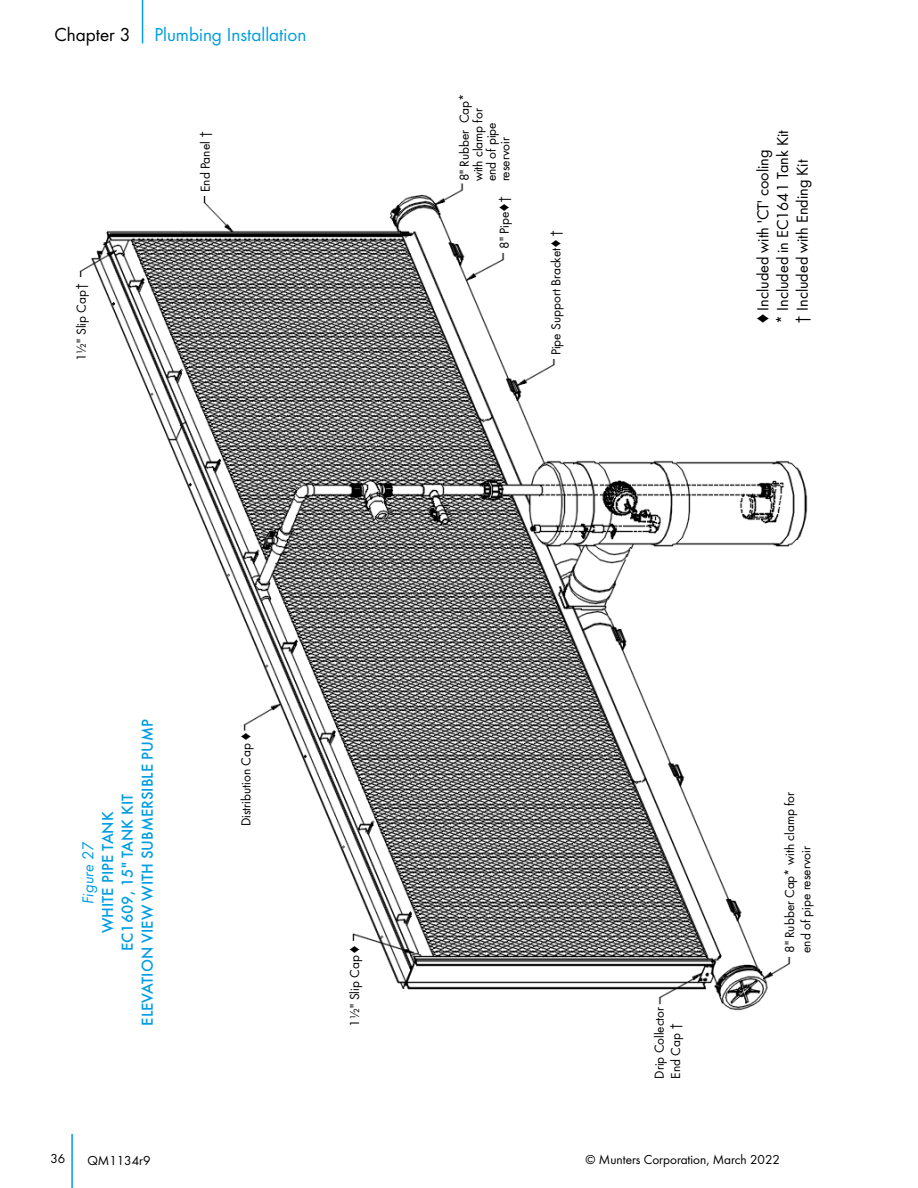
<style>
.page{position:relative;width:918px;height:1188px;background:#fff}
.page>*{position:absolute;margin:0;border:0;box-sizing:border-box;transform-origin:0 0}
.t1{font:19.5px "Futura Boo";color:#009ee1}
.t2{font:16.5px/19.8px "Futura Boo";color:#000}
.t3{font:500 16.5px/19.8px "Futura";color:#009ee1;text-align:center}
.t4{font:16.5px "Futura Boo Obl";color:#009ee1}
.t5{font:13.5px/13.5px "Futura Boo";color:#000}
.s1{color:#000}
</style>
<div class="page">
<hr style="left:71px;top:1134px;width:2px;height:54px;background:#009ee1">
<img style="left:79px;top:183px;width:729px;height:828px">
<hr style="left:142px;top:0;width:1px;height:43px;background:#009ee1">
<h1 class="t1" style="left:55px;top:27px;width:253px"><span class="s1">Chapter 3</span> Plumbing Installation</h1>
<p class="t5" style="left:76px;top:361px;width:80px;rotate:-90deg">1½" Slip Cap†</p>
<p class="t5" style="left:200px;top:192px;width:63px;rotate:-90deg">End Panel †</p>
<p class="t5" style="left:459px;top:181px;width:89px;rotate:-90deg">8" Rubber Cap* with clamp for end of pipe reservoir</p>
<p class="t5" style="left:499px;top:249px;width:55px;rotate:-90deg">8" Pipe♦†</p>
<p class="t5" style="left:550px;top:355px;width:127px;rotate:-90deg">Pipe Support Bracket♦†</p>
<p class="t2" style="left:754px;top:324px;width:195px;rotate:-90deg">♦Included with 'CT' cooling<br>* Included in EC1641 Tank Kit † Included with Ending Kit</p>
<p class="t3" style="left:99px;top:1026px;width:308px;rotate:-90deg">WHITE PIPE TANK<br>EC1609, 15" TANK KIT<br>ELEVATION VIEW WITH SUBMERSIBLE PUMP</p>
<p class="t4" style="left:81px;top:904px;width:64px;rotate:-90deg">Figure 27</p>
<p class="t5" style="left:240px;top:826px;width:95px;rotate:-90deg">Distribution Cap♦</p>
<p class="t5" style="left:349px;top:1027px;width:84px;rotate:-90deg">1½" Slip Cap♦</p>
<p class="t5" style="left:652px;top:1079px;width:73px;line-height:16.2px;rotate:-90deg">Drip Collector<br>End Cap †</p>
<p class="t5" style="left:783px;top:953px;width:162px;line-height:16.2px;rotate:-90deg">8" Rubber Cap* with clamp for end of pipe reservoir</p>
<p class="t5" style="left:50px;top:1153px;width:16px">36</p>
<p class="t5" style="left:87px;top:1155px;width:65px">QM1134r9</p>
<p class="t5" style="left:586px;top:1154px;width:196px">© Munters Corporation, March 2022</p>
</div>
